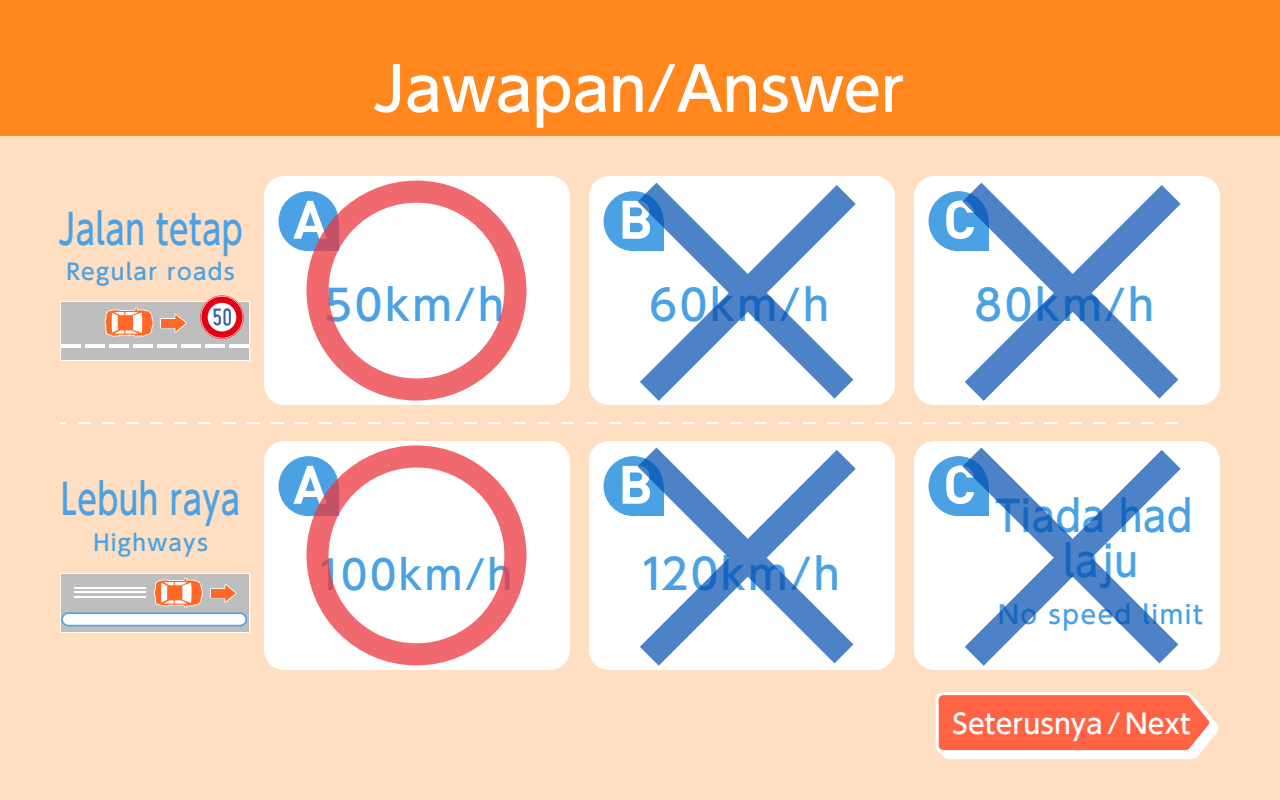
<style>
.page{position:relative;width:1280px;height:800px;background:#ffdec1}
.page>*{position:absolute;margin:0;border:0;box-sizing:border-box;transform-origin:0 0}
.t1{font:500 60px "UD Shin Go Pr 6 N";color:#fff}
.t2{font:700 53.2px "DIN";color:#fff}
.t3{font:500 42px "UD Shin Go Pr 6 N";letter-spacing:.02em;color:#4aa2e4}
.t4{font:500 42px "UD Shin Go Pr 6 N";letter-spacing:.02em;color:#4aa2e4;scale:.75 1}
.t5{font:500 42px/45px "UD Shin Go Pr 6 N";letter-spacing:.02em;color:#4aa2e4;text-align:center;scale:.9 1}
.t6{font:500 40px "UD Shin Go Pr 6 N";letter-spacing:.06em;color:#4aa2e4}
.t7{font:500 27px "UD Shin Go Pr 6 N";letter-spacing:.005em;color:#fff}
.t8{font:500 25px "UD Shin Go Pr 6 N";letter-spacing:.06em;color:#4aa2e4}
.t9{font:500 22px "UD Shin Go Pr 6 N";letter-spacing:.06em;color:#4aa2e4}
</style>
<div class="page">
<svg style="left:60px;top:573px;width:190px;height:60px;background:#d0c8c6"></svg>
<svg style="left:200px;top:295px;width:44px;height:44px"></svg>
<svg style="left:60px;top:297px;width:190px;height:64px;background:#d3b8b3"></svg>
<div style="left:0;top:0;width:1280px;height:136px;background:#ff871e"></div>
<svg style="left:60px;top:422px;width:6px;height:2px"></svg>
<svg style="left:1166px;top:422px;width:12px;height:2px"></svg>
<svg style="left:1141px;top:422px;width:13px;height:2px"></svg>
<svg style="left:1117px;top:422px;width:12px;height:2px"></svg>
<svg style="left:1093px;top:422px;width:12px;height:2px"></svg>
<svg style="left:1069px;top:422px;width:12px;height:2px"></svg>
<svg style="left:1045px;top:422px;width:12px;height:2px"></svg>
<svg style="left:1021px;top:422px;width:12px;height:2px"></svg>
<svg style="left:996px;top:422px;width:13px;height:2px"></svg>
<svg style="left:972px;top:422px;width:12px;height:2px"></svg>
<svg style="left:948px;top:422px;width:12px;height:2px"></svg>
<svg style="left:924px;top:422px;width:12px;height:2px"></svg>
<svg style="left:900px;top:422px;width:12px;height:2px"></svg>
<svg style="left:876px;top:422px;width:12px;height:2px"></svg>
<svg style="left:851px;top:422px;width:13px;height:2px"></svg>
<svg style="left:827px;top:422px;width:12px;height:2px"></svg>
<svg style="left:803px;top:422px;width:12px;height:2px"></svg>
<svg style="left:779px;top:422px;width:12px;height:2px"></svg>
<svg style="left:755px;top:422px;width:12px;height:2px"></svg>
<svg style="left:731px;top:422px;width:12px;height:2px"></svg>
<svg style="left:706px;top:422px;width:13px;height:2px"></svg>
<svg style="left:682px;top:422px;width:12px;height:2px"></svg>
<svg style="left:658px;top:422px;width:12px;height:2px"></svg>
<svg style="left:634px;top:422px;width:12px;height:2px"></svg>
<svg style="left:610px;top:422px;width:12px;height:2px"></svg>
<svg style="left:586px;top:422px;width:12px;height:2px"></svg>
<svg style="left:561px;top:422px;width:13px;height:2px"></svg>
<svg style="left:537px;top:422px;width:12px;height:2px"></svg>
<svg style="left:513px;top:422px;width:12px;height:2px"></svg>
<svg style="left:489px;top:422px;width:12px;height:2px"></svg>
<svg style="left:465px;top:422px;width:12px;height:2px"></svg>
<svg style="left:441px;top:422px;width:12px;height:2px"></svg>
<svg style="left:416px;top:422px;width:13px;height:2px"></svg>
<svg style="left:392px;top:422px;width:12px;height:2px"></svg>
<svg style="left:368px;top:422px;width:12px;height:2px"></svg>
<svg style="left:344px;top:422px;width:12px;height:2px"></svg>
<svg style="left:320px;top:422px;width:12px;height:2px"></svg>
<svg style="left:296px;top:422px;width:12px;height:2px"></svg>
<svg style="left:271px;top:422px;width:12px;height:2px"></svg>
<svg style="left:247px;top:422px;width:12px;height:2px"></svg>
<svg style="left:223px;top:422px;width:12px;height:2px"></svg>
<svg style="left:199px;top:422px;width:12px;height:2px"></svg>
<svg style="left:175px;top:422px;width:12px;height:2px"></svg>
<svg style="left:151px;top:422px;width:12px;height:2px"></svg>
<svg style="left:126px;top:422px;width:12px;height:2px"></svg>
<svg style="left:102px;top:422px;width:12px;height:2px"></svg>
<svg style="left:78px;top:422px;width:12px;height:2px"></svg>
<div style="left:264px;top:176px;width:306px;height:229px;background:#fff;border-radius:20px"></div>
<div style="left:589px;top:176px;width:306px;height:229px;background:#fff;border-radius:20px"></div>
<div style="left:914px;top:176px;width:306px;height:229px;background:#fff;border-radius:20px"></div>
<div style="left:264px;top:441px;width:306px;height:229px;background:#fff;border-radius:20px"></div>
<div style="left:589px;top:441px;width:306px;height:229px;background:#fff;border-radius:20px"></div>
<div style="left:914px;top:441px;width:306px;height:229px;background:#fff;border-radius:20px"></div>
<div style="left:279px;top:191px;width:60px;height:60px;background:#4aa2e4;border-radius:50%"></div>
<div style="left:604px;top:191px;width:60px;height:60px;background:#4aa2e4;border-radius:50%"></div>
<div style="left:929px;top:191px;width:60px;height:60px;background:#4aa2e4;border-radius:50%"></div>
<div style="left:279px;top:456px;width:60px;height:60px;background:#4aa2e4;border-radius:50%"></div>
<div style="left:604px;top:456px;width:60px;height:60px;background:#4aa2e4;border-radius:50%"></div>
<div style="left:929px;top:456px;width:60px;height:60px;background:#4aa2e4;border-radius:50%"></div>
<svg style="left:306px;top:181px;width:220px;height:220px"></svg>
<svg style="left:306px;top:445px;width:220px;height:220px"></svg>
<svg style="left:638px;top:183px;width:217px;height:218px"></svg>
<svg style="left:638px;top:448px;width:217px;height:217px"></svg>
<svg style="left:962px;top:183px;width:218px;height:218px"></svg>
<svg style="left:962px;top:448px;width:218px;height:217px"></svg>
<svg style="left:936px;top:692px;width:282px;height:67px;background:#ff876e"></svg>
<p class="t4" style="left:59px;top:194px;width:247px">Jalan tetap</p>
<p class="t9" style="left:67px;top:254px;width:170px">Regular roads</p>
<h1 class="t1" style="left:373px;top:40px;width:533px">Jawapan/Answer</h1>
<p class="t2" style="left:293px;top:185px;width:35px">A</p>
<p class="t2" style="left:618px;top:185px;width:37px">B</p>
<p class="t2" style="left:943px;top:185px;width:34px">C</p>
<p class="t3" style="left:325px;top:271px;width:181px">50km/h</p>
<p class="t3" style="left:650px;top:271px;width:181px">60km/h</p>
<p class="t3" style="left:975px;top:271px;width:181px">80km/h</p>
<p class="t4" style="left:61px;top:465px;width:240px">Lebuh raya</p>
<p class="t9" style="left:93px;top:525px;width:116px">Highways</p>
<p class="t2" style="left:293px;top:450px;width:35px">A</p>
<p class="t2" style="left:618px;top:450px;width:37px">B</p>
<p class="t2" style="left:943px;top:450px;width:34px">C</p>
<p class="t6" style="left:317px;top:543px;width:197px">100km/h</p>
<p class="t3" style="left:639px;top:540px;width:203px">120km/h</p>
<p class="t5" style="left:995px;top:493px;width:221px">Tiada had laju</p>
<p class="t8" style="left:998px;top:594px;width:206px">No speed limit</p>
<p class="t7" style="left:952px;top:702px;width:240px">Seterusnya / Next</p>
</div>
